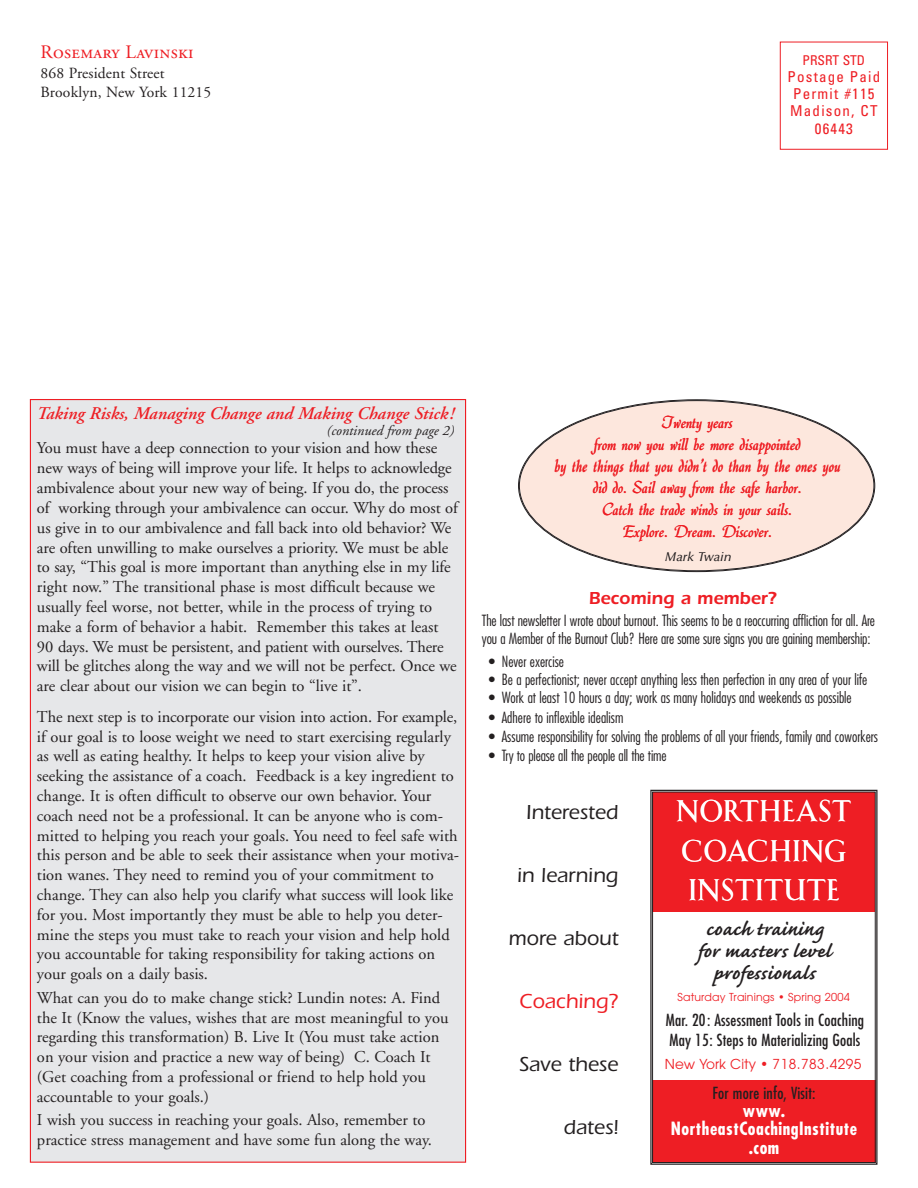
<style>
.page{position:relative;width:918px;height:1188px;background:#fff}
.page>*{position:absolute;margin:0;border:0;box-sizing:border-box;transform-origin:0 0}
.t1{font:700 29.4px/39.6px "Schneidler Initials CS";letter-spacing:.035em;color:#fff}
.t2{font:700 24px/21.8px "Caflisch Script";letter-spacing:.015em;color:#231f20;text-align:center}
.t3{font:500 21px "Itc Eras";color:#231f20}
.t4{font:500 21px "Itc Eras";color:#ee1e24}
.t5{font:19.05px "Adobe Garamond Regular SC";letter-spacing:.015em;color:#ee1e24}
.t6{font:18px/21.8px "AT Quill";color:#ee1e24;text-align:center}
.t7{font:600 18px "Itc Eras";color:#ee1e24}
.t8{font:italic 600 17.85px "Adobe Garamond";color:#ee1e24}
.t9{font:700 condensed 17.85px/18.5px "Futura";letter-spacing:.03em;color:#fff;text-align:center}
.t10{font:16.5px/19.8px "Adobe Garamond";color:#231f20}
.t11{font:condensed 16.2px/20.4px "Futura";letter-spacing:.01em;color:#231f20}
.t12{font:15.6px/18.6px "Adobe Garamond";letter-spacing:.01em;color:#231f20}
.t13{font:300 condensed 15px/18px "Futura";color:#231f20}
.t14{font:condensed 15px/17.2px "Univers";letter-spacing:.08em;color:#ee1e24;text-align:center}
.t15{font:italic 14.25px "Adobe Garamond";color:#231f20}
.t16{font:13.65px "Avant Garde";color:#ee1e24}
.t17{font:condensed 13.5px "Univers";color:#ee1e24}
.t18{font:italic 500 12.9px "Optima";color:#231f20}
.t19{font:10.95px "Avant Garde";letter-spacing:.01em;color:#ee1e24}
</style>
<div class="page">
<div style="left:653px;top:792px;width:222px;height:119px;background:#ee1e24"></div>
<svg style="left:519px;top:400px;width:355px;height:171px"></svg>
<div style="left:30px;top:400px;width:436px;height:762px;background:#e6e7e9"></div>
<div style="left:780px;top:42px;width:108px;height:108px;border:1px solid #ee1e24"></div>
<div style="left:652px;top:1080px;width:224px;height:83px;background:#ee1e24"></div>
<div style="left:650px;top:790px;width:227px;height:375px;border:1px solid #231f20"></div>
<div style="left:652px;top:792px;width:223px;height:371px;border:1px solid #231f20"></div>
<p class="t5" style="left:41px;top:44px;width:154px">Rosemary Lavinski</p>
<p class="t12" style="left:41px;top:65px;width:172px">868 President Street<br>Brooklyn, New York 11215</p>
<p class="t17" style="left:803px;top:55px;width:64px">PRSRT STD</p>
<p class="t14" style="left:788px;top:69px;width:94px">Postage Paid<br>Permit #115<br>Madison, CT<br>06443</p>
<p class="t8" style="left:37px;top:406px;width:419px">Taking Risks, Managing Change and Making Change Stick!</p>
<p class="t10" style="left:37px;top:440px;width:422px">You must have a deep connection to your vision and how these new ways of being will improve your life. It helps to acknowledge ambivalence about your new way of being. If you do, the process of working through your ambivalence can occur. Why do most of us give in to our ambivalence and fall back into old behavior? We are often unwilling to make ourselves a priority. We must be able to say, “This goal is more important than anything else in my life right now.” The transitional phase is most difficult because we usually feel worse, not better, while in the process of trying to make a form of behavior a habit. Remember this takes at least 90 days. We must be persistent, and patient with ourselves. There will be glitches along the way and we will not be perfect. Once we are clear about our vision we can begin to “live it”.</p>
<p class="t10" style="left:37px;top:708px;width:424px">The next step is to incorporate our vision into action. For example, if our goal is to loose weight we need to start exercising regularly as well as eating healthy. It helps to keep your vision alive by seeking the assistance of a coach. Feedback is a key ingredient to change. It is often difficult to observe our own behavior. Your coach need not be a professional. It can be anyone who is com&shy;mitted to helping you reach your goals. You need to feel safe with this person and be able to seek their assistance when your motiva&shy;tion wanes. They need to remind you of your commitment to change. They can also help you clarify what success will look like for you. Most importantly they must be able to help you deter&shy;mine the steps you must take to reach your vision and help hold you accountable for taking responsibility for taking actions on your goals on a daily basis.</p>
<p class="t10" style="left:37px;top:989px;width:413px">What can you do to make change stick? Lundin notes: A. Find the It (Know the values, wishes that are most meaningful to you regarding this transformation) B. Live It (You must take action on your vision and practice a new way of being) C. Coach It (Get coaching from a professional or friend to help hold you accountable to your goals.)</p>
<p class="t10" style="left:37px;top:1112px;width:397px">I wish you success in reaching your goals. Also, remember to practice stress management and have some fun along the way.</p>
<p class="t15" style="left:327px;top:425px;width:129px">(continued from page 2)</p>
<p class="t6" style="left:555px;top:413px;width:288px">Twenty years<br>from now you will be more disappointed<br>by the things that you didn’t do than by the ones you did do. Sail away from the safe harbor.<br>Catch the trade winds in your sails.<br>Explore. Dream. Discover.</p>
<p class="t18" style="left:665px;top:552px;width:68px">Mark Twain</p>
<p class="t7" style="left:589px;top:592px;width:190px">Becoming a member?</p>
<p class="t13" style="left:482px;top:612px;width:395px">The last newsletter I wrote about burnout. This seems to be a reoccurring affliction for all. Are you a Member of the Burnout Club? Here are some sure signs you are gaining membership:</p>
<p class="t13" style="left:489px;top:654px;width:77px">• Never exercise</p>
<p class="t13" style="left:489px;top:672px;width:380px">• Be a perfectionist; never accept anything less then perfection in any area of your life</p>
<p class="t13" style="left:489px;top:690px;width:365px">• Work at least 10 hours a day; work as many holidays and weekends as possible</p>
<p class="t13" style="left:489px;top:709px;width:136px">• Adhere to inflexible idealism</p>
<p class="t13" style="left:489px;top:729px;width:391px">• Assume responsibility for solving the problems of all your friends, family and coworkers</p>
<p class="t13" style="left:489px;top:747px;width:179px">• Try to please all the people all the time</p>
<p class="t3" style="left:526px;top:805px;width:94px">Interested</p>
<p class="t3" style="left:517px;top:868px;width:103px">in learning</p>
<p class="t3" style="left:509px;top:931px;width:111px">more about</p>
<p class="t4" style="left:519px;top:994px;width:101px">Coaching?</p>
<p class="t3" style="left:519px;top:1057px;width:101px">Save these</p>
<p class="t3" style="left:564px;top:1120px;width:56px">dates!</p>
<h1 class="t1" style="left:676px;top:791px;width:176px">NORTHEAST<br>COACHING<br>INSTITUTE</h1>
<h2 class="t2" style="left:698px;top:921px;width:135px">coach training for masters level professionals</h2>
<p class="t19" style="left:678px;top:993px;width:174px">Saturday Trainings • Spring 2004</p>
<p class="t11" style="left:666px;top:1011px;width:200px">Mar. 20: Assessment Tools in Coaching<br>May 15: Steps to Materializing Goals</p>
<p class="t16" style="left:665px;top:1059px;width:198px">New York City • 718.783.4295</p>
<p class="t11" style="left:712px;top:1084px;width:105px">For more info, Visit:</p>
<p class="t9" style="left:671px;top:1103px;width:188px">www.<br>NortheastCoachingInstitute .com</p>
</div>
